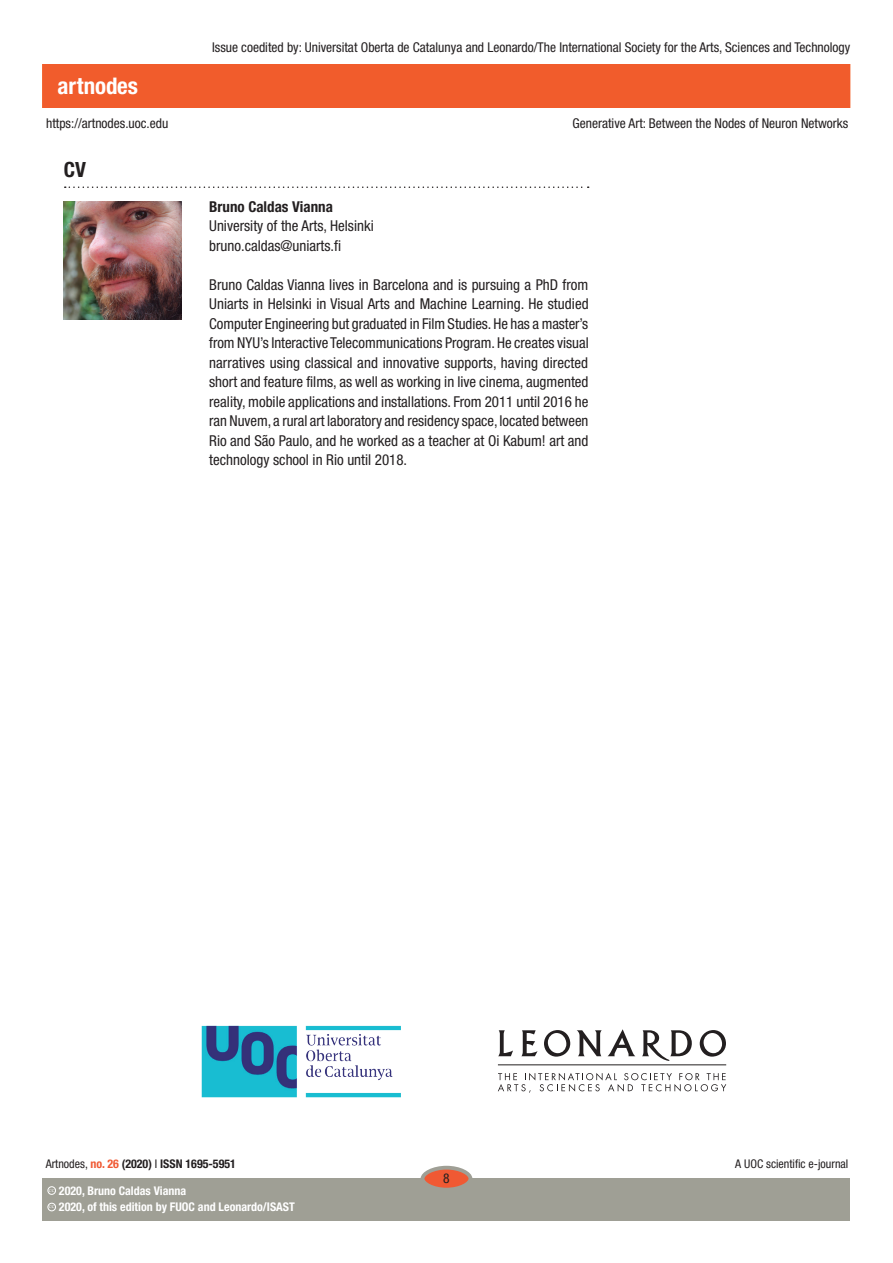
<style>
.page{position:relative;width:893px;height:1263px;background:#fff}
.page>*{position:absolute;margin:0;border:0;box-sizing:border-box;transform-origin:0 0}
.t1{font:700 condensed 22.95px "Helvetica Neue LT Std";color:#fff}
.t2{font:700 condensed 21px "Helvetica Neue LT Std";color:#231f20}
.t3{font:condensed 15px/19.5px "Helvetica Neue LT Std";color:#231f20}
.t4{font:700 condensed 15px "Helvetica Neue LT Std";color:#231f20}
.t5{font:condensed 13.5px "Helvetica Neue LT Std";color:#231f20}
.t6{font:700 condensed 12px "Helvetica Neue LT Std";color:#fff}
.t7{font:700 condensed 12px "Helvetica Neue LT Std";color:#231f20}
.t8{font:condensed 12px "Helvetica Neue LT Std";color:#231f20}
.t9{font:600 3.9px "Adobe Caslon Pro";color:#fff}
.s1{font-weight:400}
.s2{color:#f05933}
</style>
<div class="page">
<img style="left:201px;top:1025px;width:199px;height:73px">
<svg style="left:577px;top:1029px;width:58px;height:27px"></svg>
<svg style="left:700px;top:1030px;width:26px;height:26px"></svg>
<svg style="left:521px;top:1030px;width:17px;height:26px"></svg>
<svg style="left:544px;top:1030px;width:26px;height:26px"></svg>
<svg style="left:498px;top:1030px;width:15px;height:26px"></svg>
<svg style="left:642px;top:1030px;width:50px;height:31px"></svg>
<hr style="left:498px;top:1064px;width:228px;height:1px;background:#231f20">
<svg style="left:498px;top:1073px;width:228px;height:20px"></svg>
<div style="left:43px;top:65px;width:807px;height:42px;background:#f15c2c"></div>
<div style="left:43px;top:1178px;width:807px;height:42px;background:#9f9f95"></div>
<div style="left:422px;top:1168px;width:48px;height:21px;background:#f05933;border-radius:50%"></div>
<div style="left:421px;top:1166px;width:51px;height:25px;border:4px solid #9f9f95;border-radius:50%"></div>
<div style="left:48px;top:1203px;width:8px;height:8px;border:1px solid #fff;border-radius:50%"></div>
<div style="left:48px;top:1186px;width:8px;height:8px;border:1px solid #fff;border-radius:50%"></div>
<svg style="left:65px;top:186px;width:524px;height:2px"></svg>
<img style="left:64px;top:201px;width:118px;height:118px">
<h1 class="t1" style="left:58px;top:72px;width:82px">artnodes</h1>
<p class="t5" style="left:46px;top:115px;width:124px">https://artnodes.uoc.edu</p>
<h2 class="t2" style="left:64px;top:156px;width:24px">CV</h2>
<p class="t5" style="left:212px;top:40px;width:640px">Issue coedited by: Universitat Oberta de Catalunya and Leonardo/The International Society for the Arts, Sciences and Technology</p>
<p class="t5" style="left:572px;top:115px;width:277px">Generative Art: Between the Nodes of Neuron Networks</p>
<p class="t4" style="left:209px;top:197px;width:125px">Bruno Caldas Vianna</p>
<p class="t3" style="left:209px;top:216px;width:166px">University of the Arts, Helsinki bruno.caldas@uniarts.fi</p>
<p class="t3" style="left:209px;top:275px;width:381px;text-align:justify">Bruno Caldas Vianna lives in Barcelona and is pursuing a PhD from Uniarts in Helsinki in Visual Arts and Machine Learning. He studied Computer Engineering but graduated in Film Studies. He has a master’s from NYU’s Interactive Telecommunications Program. He creates visual narratives using classical and innovative supports, having directed short and feature films, as well as working in live cinema, augmented reality, mobile applications and installations. From 2011 until 2016 he ran Nuvem, a rural art laboratory and residency space, located between Rio and São Paulo, and he worked as a teacher at Oi Kabum! art and technology school in Rio until 2018.</p>
<p class="t7" style="left:46px;top:1157px;width:192px"><span class="s1">Artnodes,</span> <span class="s2">no. 26</span> (2020) <span class="s1">I</span> ISSN 1695-5951</p>
<p class="t9" style="left:49px;top:1205px;width:7px">CC</p>
<p class="t6" style="left:59px;top:1200px;width:237px">2020, of this edition by FUOC and Leonardo/ISAST</p>
<p class="t6" style="left:59px;top:1183px;width:129px">2020, Bruno Caldas Vianna</p>
<p class="t9" style="left:49px;top:1188px;width:7px">CC</p>
<p class="t5" style="left:443px;top:1171px;width:8px">8</p>
<p class="t8" style="left:735px;top:1157px;width:115px">A UOC scientific e-journal</p>
</div>
